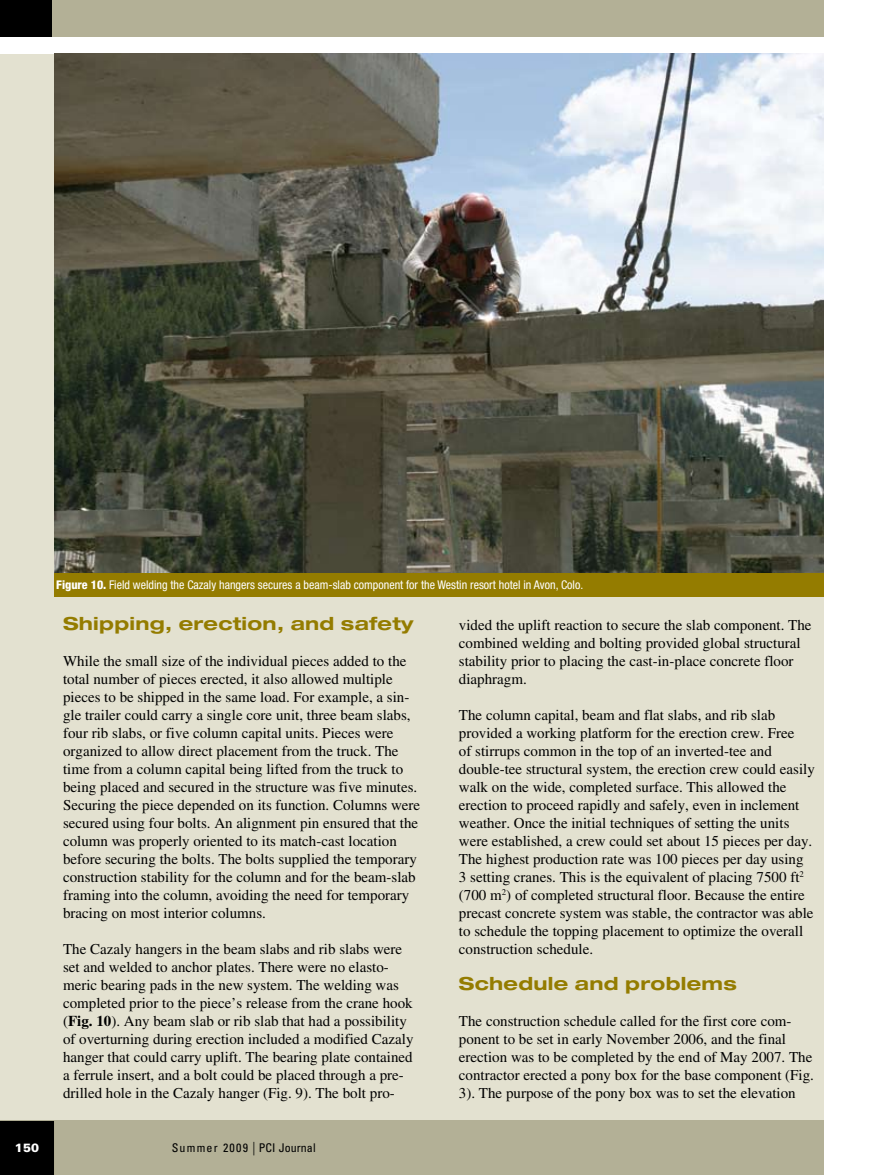
<style>
.page{position:relative;width:878px;height:1175px;background:#fff}
.page>*{position:absolute;margin:0;border:0;box-sizing:border-box;transform-origin:0 0}
.t1{font:700 expanded 18px "Helvetica Neue";letter-spacing:.015em;color:#947c00;scale:1.06 1}
.t2{font:15px/18px "Times";color:#000}
.t3{font:condensed 12px "Helvetica Neue";color:#fff}
.t4{font:condensed 12px "Univers";letter-spacing:.05em;color:#000}
.t5{font:900 12px "Univers";color:#fff}
.s1{font-weight:800}
.s2{font-weight:700}
.s3{font-weight:300;font-size:13.5px}
</style>
<div class="page">
<div style="left:0;top:54px;width:824px;height:1066px;background:#e3e1d0"></div>
<div style="left:0;top:0;width:824px;height:36px;background:#b3b096"></div>
<div style="left:0;top:1120px;width:824px;height:54px;background:#b3b096"></div>
<div style="left:0;top:1121px;width:54px;height:53px;background:#000"></div>
<div style="left:0;top:0;width:52px;height:36px;background:#000"></div>
<div style="left:54px;top:572px;width:770px;height:25px;background:#947c00"></div>
<img style="left:54px;top:53px;width:769px;height:519px">
<p class="t3" style="left:56px;top:578px;width:528px"><span class="s1">Figure 10.</span> Field welding the Cazaly hangers secures a beam-slab component for the Westin resort hotel in Avon, Colo.</p>
<p class="t1" style="left:63px;top:612px;width:332px">Shipping, erection, and safety</p>
<p class="t2" style="left:63px;top:652px;width:359px">While the small size of the individual pieces added to the total number of pieces erected, it also allowed multiple pieces to be shipped in the same load. For example, a sin&shy;gle trailer could carry a single core unit, three beam slabs, four rib slabs, or five column capital units. Pieces were organized to allow direct placement from the truck. The time from a column capital being lifted from the truck to being placed and secured in the structure was five minutes.<br>Securing the piece depended on its function. Columns were secured using four bolts. An alignment pin ensured that the column was properly oriented to its match-cast location before securing the bolts. The bolts supplied the temporary construction stability for the column and for the beam-slab framing into the column, avoiding the need for temporary bracing on most interior columns.</p>
<p class="t2" style="left:63px;top:940px;width:352px">The Cazaly hangers in the beam slabs and rib slabs were set and welded to anchor plates. There were no elasto&shy;meric bearing pads in the new system. The welding was completed prior to the piece’s release from the crane hook (<span class="s2">Fig. 10</span>). Any beam slab or rib slab that had a possibility of overturning during erection included a modified Cazaly hanger that could carry uplift. The bearing plate contained a ferrule insert, and a bolt could be placed through a pre&shy;drilled hole in the Cazaly hanger (Fig. 9). The bolt pro-</p>
<p class="t5" style="left:15px;top:1140px;width:26px">150</p>
<p class="t4" style="left:172px;top:1140px;width:145px">Summer 2009 <span class="s3">|</span> PCI Journal</p>
<p class="t2" style="left:459px;top:616px;width:354px">vided the uplift reaction to secure the slab component. The combined welding and bolting provided global structural stability prior to placing the cast-in-place concrete floor diaphragm.</p>
<p class="t2" style="left:459px;top:706px;width:357px">The column capital, beam and flat slabs, and rib slab provided a working platform for the erection crew. Free<br>of stirrups common in the top of an inverted-tee and double-tee structural system, the erection crew could easily walk on the wide, completed surface. This allowed the erection to proceed rapidly and safely, even in inclement weather. Once the initial techniques of setting the units were established, a crew could set about 15 pieces per day.<br>The highest production rate was 100 pieces per day using 3 setting cranes. This is the equivalent of placing 7500 ft<sup>2 </sup>(700 m<sup>2</sup>) of completed structural floor. Because the entire precast concrete system was stable, the contractor was able to schedule the topping placement to optimize the overall construction schedule.</p>
<p class="t1" style="left:459px;top:972px;width:264px">Schedule and problems</p>
<p class="t2" style="left:459px;top:1012px;width:356px">The construction schedule called for the first core com&shy;ponent to be set in early November 2006, and the final erection was to be completed by the end of May 2007. The contractor erected a pony box for the base component (Fig.<br>3). The purpose of the pony box was to set the elevation</p>
</div>
